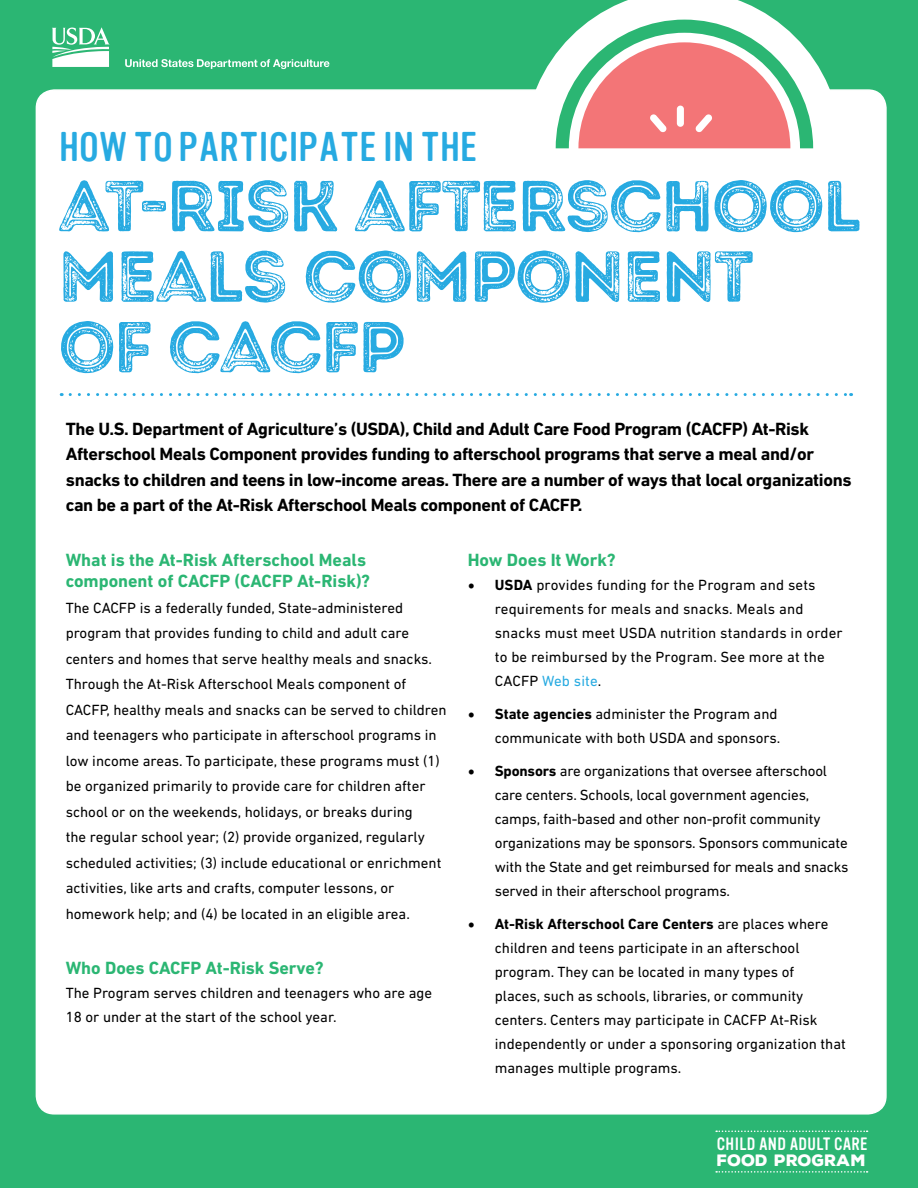
<style>
.page{position:relative;width:918px;height:1188px;background:#2bb673}
.page>*{position:absolute;margin:0;border:0;box-sizing:border-box;transform-origin:0 0}
.t1{font:72px/70.5px "Intro Rust G Base 2 Line";letter-spacing:-.03em;color:#27aae1}
.t2{font:40.5px "Vinyl";letter-spacing:-.05em;color:#27aae1}
.t3{font:700 18px/25.5px "DIN Next LT Pro";letter-spacing:-.02em;color:#000}
.t4{font:700 18px/21.6px "DIN Next LT Pro";color:#2bb673}
.t5{font:17.55px "Vinyl OT";letter-spacing:.02em;color:#fff}
.t6{font:900 15.9px "Nexa Rust Sans";color:#fff}
.t7{font:15px/24px "DIN Next LT Pro";color:#000}
.s1{font-family:"Minion Pro";font-weight:700;font-size:18px}
.s2{font-weight:700}
.s3{color:#27aae1}
</style>
<div class="page">
<svg style="left:716px;top:1131px;width:152px;height:1px"></svg>
<svg style="left:716px;top:1171px;width:152px;height:2px"></svg>
<div style="left:36px;top:90px;width:850px;height:1024px;background:#fff;border-radius:18px"></div>
<svg style="left:524px;top:0;width:317px;height:149px"></svg>
<svg style="left:70px;top:393px;width:782px;height:3px"></svg>
<svg style="left:52px;top:27px;width:58px;height:40px"></svg>
<svg style="left:125px;top:59px;width:204px;height:10px"></svg>
<svg style="left:556px;top:20px;width:257px;height:128px"></svg>
<h1 class="t2" style="left:58px;top:125px;width:422px">HOW TO PARTICIPATE IN THE</h1>
<h1 class="t1" style="left:58px;top:172px;width:805px">AT-RISK AFTERSCHOOL<br>MEALS COMPONENT<br>OF CACFP</h1>
<p class="t3" style="left:66px;top:416px;width:787px">The U.S. Department of Agriculture’s (USDA), Child and Adult Care Food Program (CACFP) At-Risk Afterschool Meals Component provides funding to afterschool programs that serve a meal and/or snacks to children and teens in low-income areas. There are a number of ways that local organizations can be a part of the At-Risk Afterschool Meals component of CACFP.</p>
<h2 class="t4" style="left:66px;top:549px;width:306px">What is the At-Risk Afterschool Meals component of CACFP (CACFP At-Risk)?</h2>
<p class="t7" style="left:66px;top:595px;width:382px;line-height:25.5px">The CACFP is a federally funded, State-administered program that provides funding to child and adult care centers and homes that serve healthy meals and snacks.<br>Through the At-Risk Afterschool Meals component of CACFP, healthy meals and snacks can be served to children and teenagers who participate in afterschool programs in low income areas. To participate, these programs must (1) be organized primarily to provide care for children after school or on the weekends, holidays, or breaks during<br>the regular school year; (2) provide organized, regularly scheduled activities; (3) include educational or enrichment activities, like arts and crafts, computer lessons, or homework help; and (4) be located in an eligible area.</p>
<h2 class="t4" style="left:66px;top:957px;width:259px">Who Does CACFP At-Risk Serve?</h2>
<p class="t7" style="left:66px;top:980px;width:368px">The Program serves children and teenagers who are age<br>18 or under at the start of the school year.</p>
<h2 class="t4" style="left:468px;top:549px;width:149px">How Does It Work?</h2>
<p class="t7" style="left:495px;top:573px;width:349px;text-indent:-27px"><span class="s1">•</span> <span class="s2">USDA</span> provides funding for the Program and sets requirements for meals and snacks. Meals and snacks must meet USDA nutrition standards in order to be reimbursed by the Program. See more at the CACFP <span class="s3">Web site</span>.</p>
<p class="t7" style="left:468px;top:702px;width:314px;text-align:right"><span class="s1">•</span> <span class="s2">State agencies</span> administer the Program and communicate with both USDA and sponsors.</p>
<p class="t7" style="left:495px;top:759px;width:355px;text-indent:-27px"><span class="s1">•</span> <span class="s2">Sponsors</span> are organizations that oversee afterschool care centers. Schools, local government agencies, camps, faith-based and other non-profit community organizations may be sponsors. Sponsors communicate with the State and get reimbursed for meals and snacks served in their afterschool programs.</p>
<p class="t7" style="left:495px;top:912px;width:353px;text-indent:-27px"><span class="s1">•</span> <span class="s2">At-Risk Afterschool Care Centers</span> are places where children and teens participate in an afterschool program. They can be located in many types of<br>places, such as schools, libraries, or community centers. Centers may participate in CACFP At-Risk independently or under a sponsoring organization that manages multiple programs.</p>
<p class="t5" style="left:717px;top:1134px;width:152px">CHILD AND ADULT CARE</p>
<p class="t6" style="left:717px;top:1149px;width:151px">FOOD PROGRAM</p>
</div>
